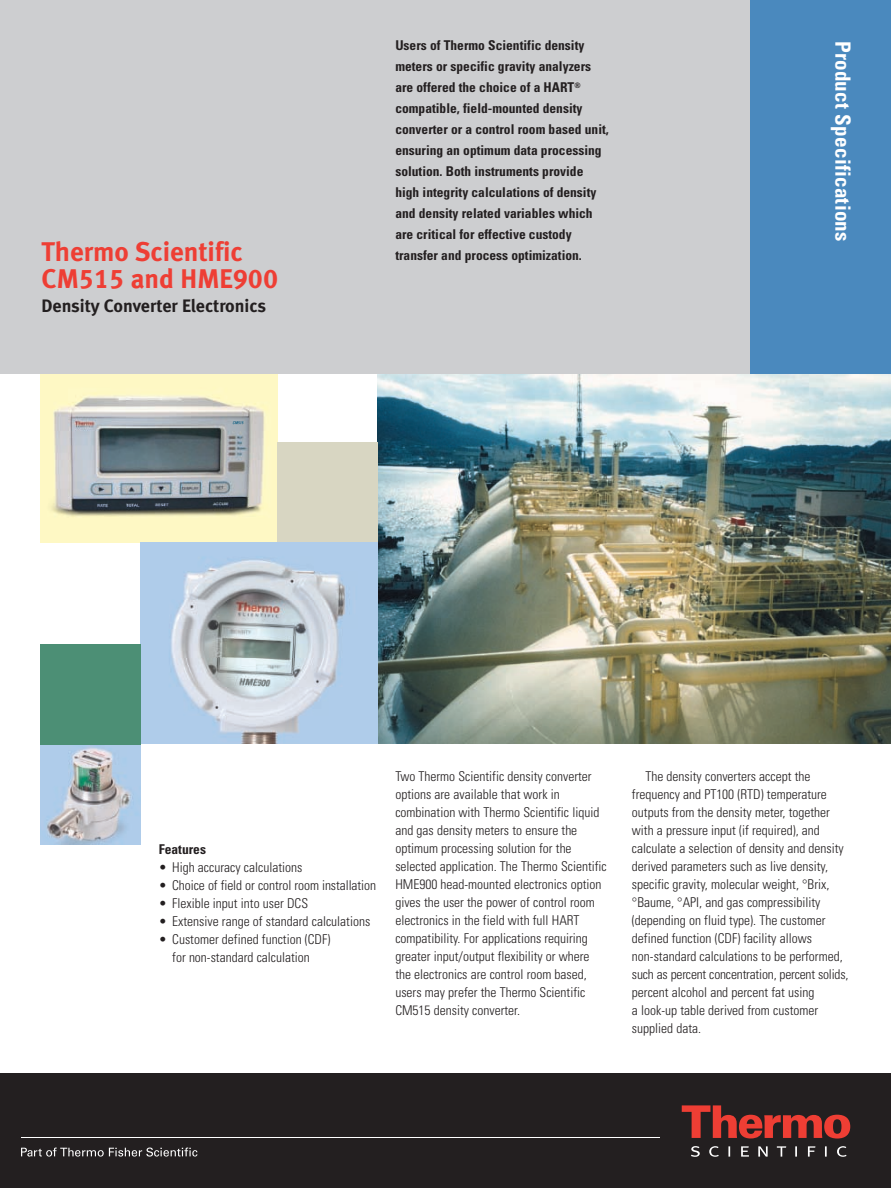
<style>
.page{position:relative;width:891px;height:1188px;background:#fff}
.page>*{position:absolute;margin:0;border:0;box-sizing:border-box;transform-origin:0 0}
.t1{font:27px "Meta Bold LF";color:#ee3e34}
.t2{font:700 condensed 21px "Univers";letter-spacing:.015em;color:#fff}
.t3{font:18px "Meta Bold LF";color:#231f20}
.t4{font:300 condensed 13.5px/18px "Univers";color:#231f20}
.t5{font:700 condensed 13.5px/21px "Univers";color:#231f20}
</style>
<div class="page">
<img style="left:377px;top:374px;width:514px;height:370px">
<img style="left:40px;top:374px;width:237px;height:169px">
<svg style="left:233px;top:421px;width:11px;height:3px"></svg>
<div style="left:0;top:0;width:750px;height:374px;background:#cdced0"></div>
<div style="left:750px;top:0;width:141px;height:374px;background:#4a89be"></div>
<div style="left:0;top:1073px;width:891px;height:115px;background:#231f20"></div>
<svg style="left:21px;top:1148px;width:176px;height:9px"></svg>
<svg style="left:682px;top:1105px;width:168px;height:34px"></svg>
<svg style="left:691px;top:1146px;width:156px;height:11px"></svg>
<hr style="left:21px;top:1137px;width:638px;height:1px;background:#fff">
<div style="left:277px;top:442px;width:100px;height:101px;background:#d8d6c2"></div>
<img style="left:141px;top:543px;width:236px;height:201px">
<img style="left:40px;top:744px;width:101px;height:100px">
<div style="left:40px;top:644px;width:101px;height:100px;background:#4c8f75"></div>
<p class="t5" style="left:395px;top:36px;width:215px">Users of Thermo Scientific density meters or specific gravity analyzers are offered the choice of a HART<sup>® </sup>compatible, field-mounted density converter or a control room based unit, ensuring an optimum data processing solution. Both instruments provide high integrity calculations of density and density related variables which are critical for effective custody</p>
<h1 class="t1" style="left:42px;top:243px;width:203px">Thermo Scientific</h1>
<p class="t5" style="left:395px;top:246px;width:188px">transfer and process optimization.</p>
<h1 class="t1" style="left:42px;top:270px;width:238px">CM515 and HME900</h1>
<h3 class="t3" style="left:42px;top:300px;width:226px">Density Converter Electronics</h3>
<h2 class="t2" style="left:851px;top:41px;width:203px;rotate:90deg">Product Specifications</h2>
<p class="t5" style="left:159px;top:840px;width:49px">Features</p>
<p class="t4" style="left:159px;top:860px;width:145px">• High accuracy calculations</p>
<p class="t4" style="left:159px;top:878px;width:219px">• Choice of field or control room installation</p>
<p class="t4" style="left:159px;top:896px;width:151px">• Flexible input into user DCS</p>
<p class="t4" style="left:159px;top:914px;width:213px">• Extensive range of standard calculations</p>
<p class="t4" style="left:159px;top:932px;width:173px;text-align:center">• Customer defined function (CDF) for non-standard calculation</p>
<p class="t4" style="left:395px;top:769px;width:213px">Two Thermo Scientific density converter options are available that work in combination with Thermo Scientific liquid and gas density meters to ensure the optimum processing solution for the selected application. The Thermo Scientific HME900 head-mounted electronics option gives the user the power of control room electronics in the field with full HART compatibility. For applications requiring greater input/output flexibility or where the electronics are control room based, users may prefer the Thermo Scientific CM515 density converter.</p>
<p class="t4" style="left:632px;top:769px;width:218px;text-indent:14px">The density converters accept the frequency and PT100 (RTD) temperature outputs from the density meter, together with a pressure input (if required), and calculate a selection of density and density derived parameters such as live density, specific gravity, molecular weight, °Brix, °Baume, °API, and gas compressibility (depending on fluid type). The customer defined function (CDF) facility allows non-standard calculations to be performed, such as percent concentration, percent solids, percent alcohol and percent fat using<br>a look-up table derived from customer supplied data.</p>
</div>
